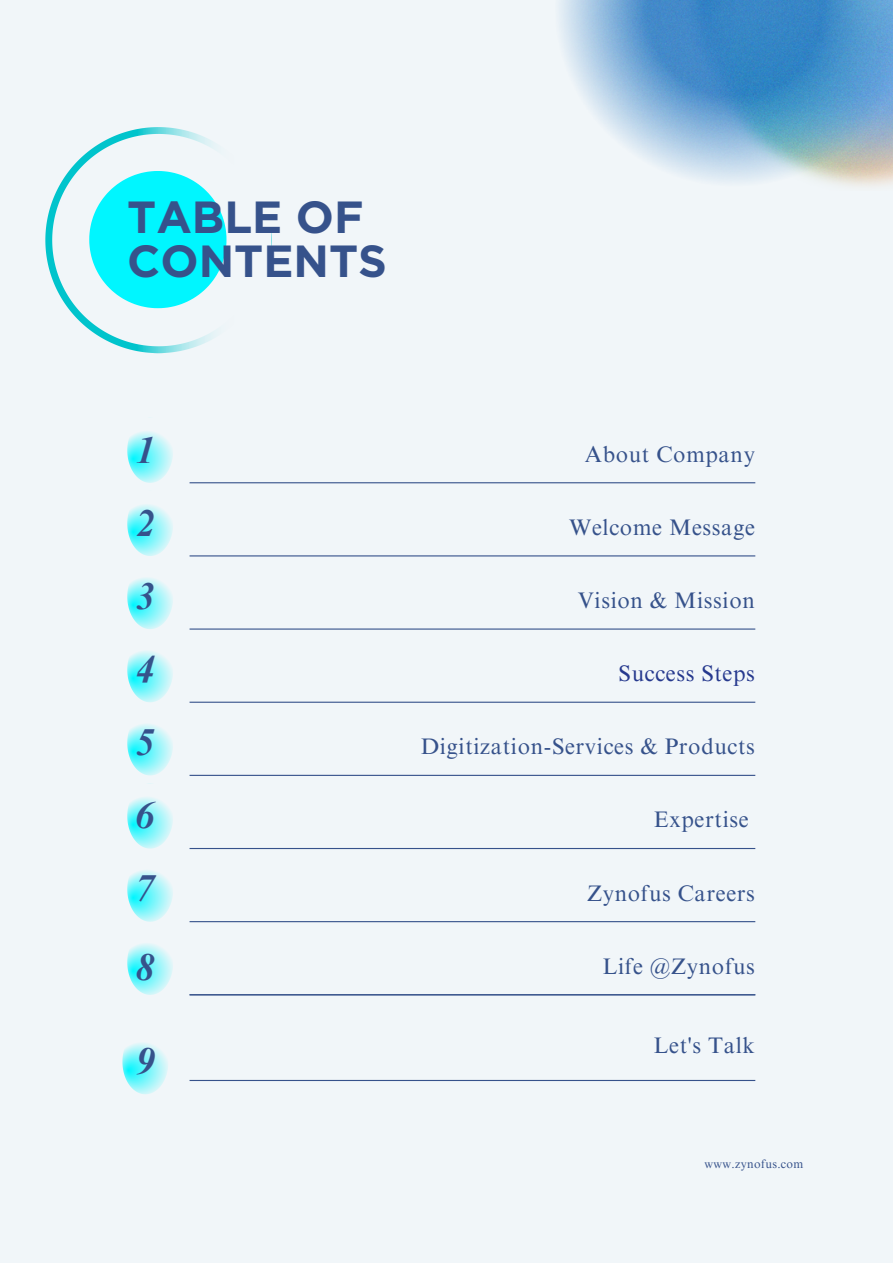
<style>
.page{position:relative;width:893px;height:1264px;background:#fff}
.page>*{position:absolute;margin:0;border:0;box-sizing:border-box;transform-origin:0 0}
.t1{font:700 45px "Gotham";color:#36528b}
.t2{font:italic 700 37.5px "Times NRMT Pro";color:#36528b}
.t3{font:22.5px "Times NRMT Pro";letter-spacing:.03em;color:#36528b}
.t4{font:22.5px "Times NRMT Pro";letter-spacing:.03em;color:#26398e}
.t5{font:12px "Times NRMT Pro";letter-spacing:.03em;color:#36528b}
</style>
<div class="page">
<div style="left:0;top:0;width:892px;height:1262px;background:#f1f6f9"></div>
<svg style="left:45px;top:127px;width:182px;height:226px"></svg>
<svg style="left:89px;top:171px;width:137px;height:137px"></svg>
<svg style="left:127px;top:431px;width:46px;height:52px"></svg>
<svg style="left:127px;top:505px;width:46px;height:51px"></svg>
<svg style="left:127px;top:578px;width:46px;height:51px"></svg>
<svg style="left:127px;top:651px;width:46px;height:51px"></svg>
<svg style="left:127px;top:724px;width:46px;height:51px"></svg>
<svg style="left:127px;top:783px;width:46px;height:65px"></svg>
<svg style="left:127px;top:870px;width:46px;height:51px"></svg>
<svg style="left:127px;top:943px;width:46px;height:51px"></svg>
<img style="left:559px;top:0;width:333px;height:187px">
<hr style="left:189px;top:482px;width:566px;height:1px;background:#36528b">
<hr style="left:189px;top:555px;width:566px;height:1px;background:#36528b">
<hr style="left:189px;top:628px;width:566px;height:1px;background:#36528b">
<hr style="left:189px;top:701px;width:566px;height:1px;background:#36528b">
<hr style="left:189px;top:774px;width:566px;height:2px;background:#36528b">
<hr style="left:189px;top:848px;width:566px;height:1px;background:#36528b">
<hr style="left:189px;top:921px;width:566px;height:1px;background:#36528b">
<svg style="left:122px;top:1043px;width:46px;height:51px"></svg>
<hr style="left:189px;top:994px;width:566px;height:1px;background:#36528b">
<hr style="left:189px;top:1079px;width:566px;height:2px;background:#36528b">
<p class="t1" style="left:127px;top:190px;width:238px">TABLE OF</p>
<p class="t1" style="left:127px;top:234px;width:261px">CONTENTS</p>
<p class="t2" style="left:136px;top:435px;width:20px">1</p>
<p class="t2" style="left:136px;top:509px;width:20px">2</p>
<p class="t2" style="left:136px;top:582px;width:20px">3</p>
<p class="t2" style="left:136px;top:655px;width:20px">4</p>
<p class="t2" style="left:136px;top:728px;width:20px">5</p>
<p class="t2" style="left:136px;top:801px;width:20px">6</p>
<p class="t2" style="left:136px;top:874px;width:20px">7</p>
<p class="t2" style="left:136px;top:953px;width:20px">8</p>
<p class="t2" style="left:136px;top:1046px;width:20px">9</p>
<p class="t3" style="left:584px;top:445px;width:172px">About Company</p>
<p class="t3" style="left:569px;top:518px;width:187px">Welcome Message</p>
<p class="t3" style="left:577px;top:592px;width:179px">Vision &amp; Mission</p>
<p class="t4" style="left:618px;top:665px;width:138px">Success Steps</p>
<p class="t3" style="left:420px;top:738px;width:336px">Digitization-Services &amp; Products</p>
<p class="t3" style="left:654px;top:811px;width:96px">Expertise</p>
<p class="t3" style="left:587px;top:884px;width:169px">Zynofus Careers</p>
<p class="t3" style="left:602px;top:957px;width:154px">Life @Zynofus</p>
<p class="t3" style="left:653px;top:1036px;width:103px">Let's Talk</p>
<p class="t5" style="left:704px;top:1159px;width:100px">www.zynofus.com</p>
</div>
